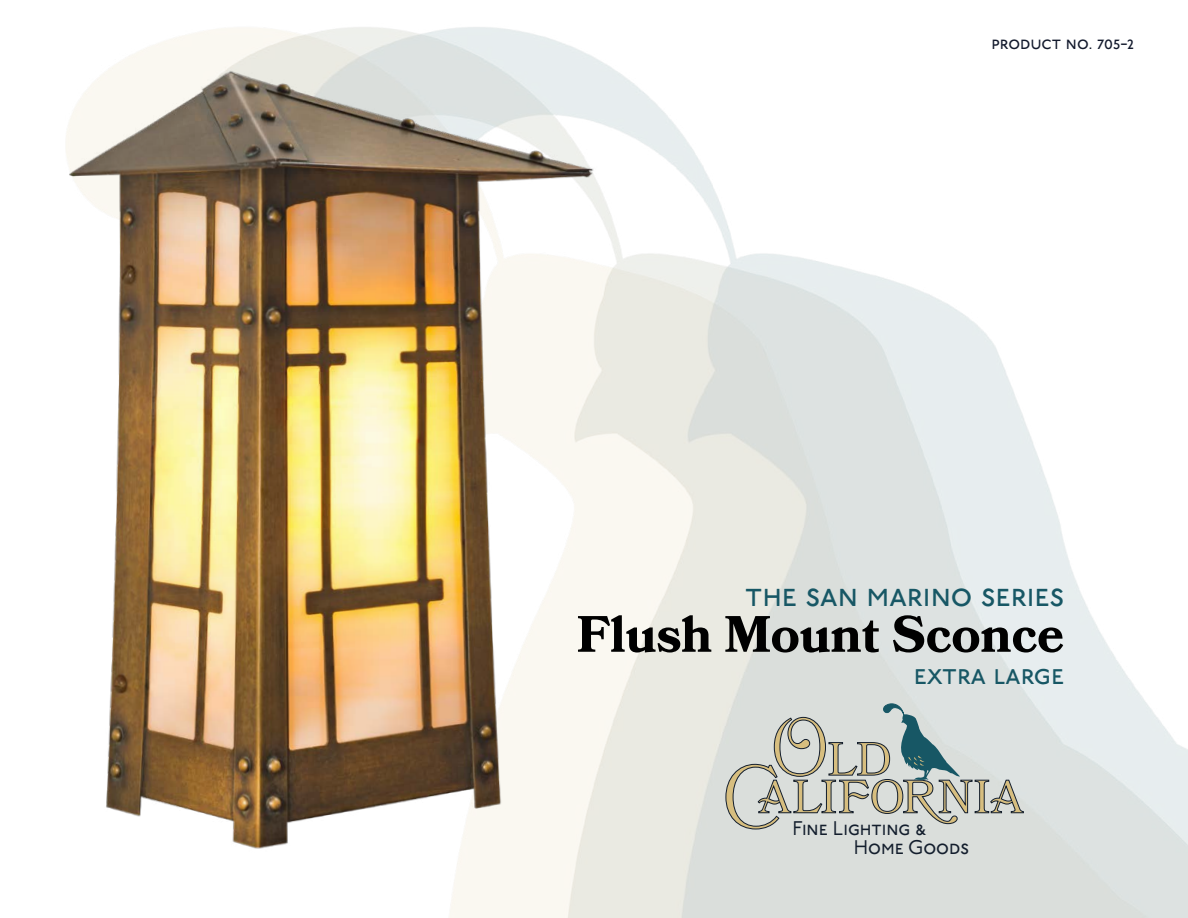
<style>
.page{position:relative;width:1188px;height:918px;background:#fff}
.page>*{position:absolute;margin:0;border:0;box-sizing:border-box;transform-origin:0 0}
.t1{font:700 51px "Bookmania";color:#000}
.t2{font:46.5px "Bookmania";letter-spacing:.025em;color:#d7be7f}
.t3{font:33px "P22 Underground Bk P";color:#175765}
.t4{font:28.5px "P22 Underground Bk P";color:#175765}
.t5{font:19.8px/18.1px "P22 Underground Bk P";color:#131e2d}
.t6{font:18px "P22 Underground Bk P";color:#131a2d}
.s1{font-weight:300;font-size:80.85px}
.s2{font-size:64.95px}
</style>
<div class="page">
<svg style="left:729px;top:702px;width:295px;height:127px;background:#c3cac9"></svg>
<img style="left:65px;top:45px;width:664px;height:854px">
<p class="t6" style="left:991px;top:33px;width:144px">product no. 705-2</p>
<h3 class="t3" style="left:745px;top:576px;width:321px">the san marino series</h3>
<h1 class="t1" style="left:577px;top:604px;width:489px">Flush Mount Sconce</h1>
<h3 class="t4" style="left:914px;top:659px;width:152px">extra large</h3>
<h2 class="t2" style="left:770px;top:732px;width:123px"><span class="s1">O</span>LD</h2>
<h2 class="t2" style="left:723px;top:770px;width:301px"><span class="s2">C</span> ALIFORNIA</h2>
<p class="t5" style="left:854px;top:820px;width:117px;text-indent:-61px">Fine Lighting &amp;<br>Home Goods</p>
</div>
